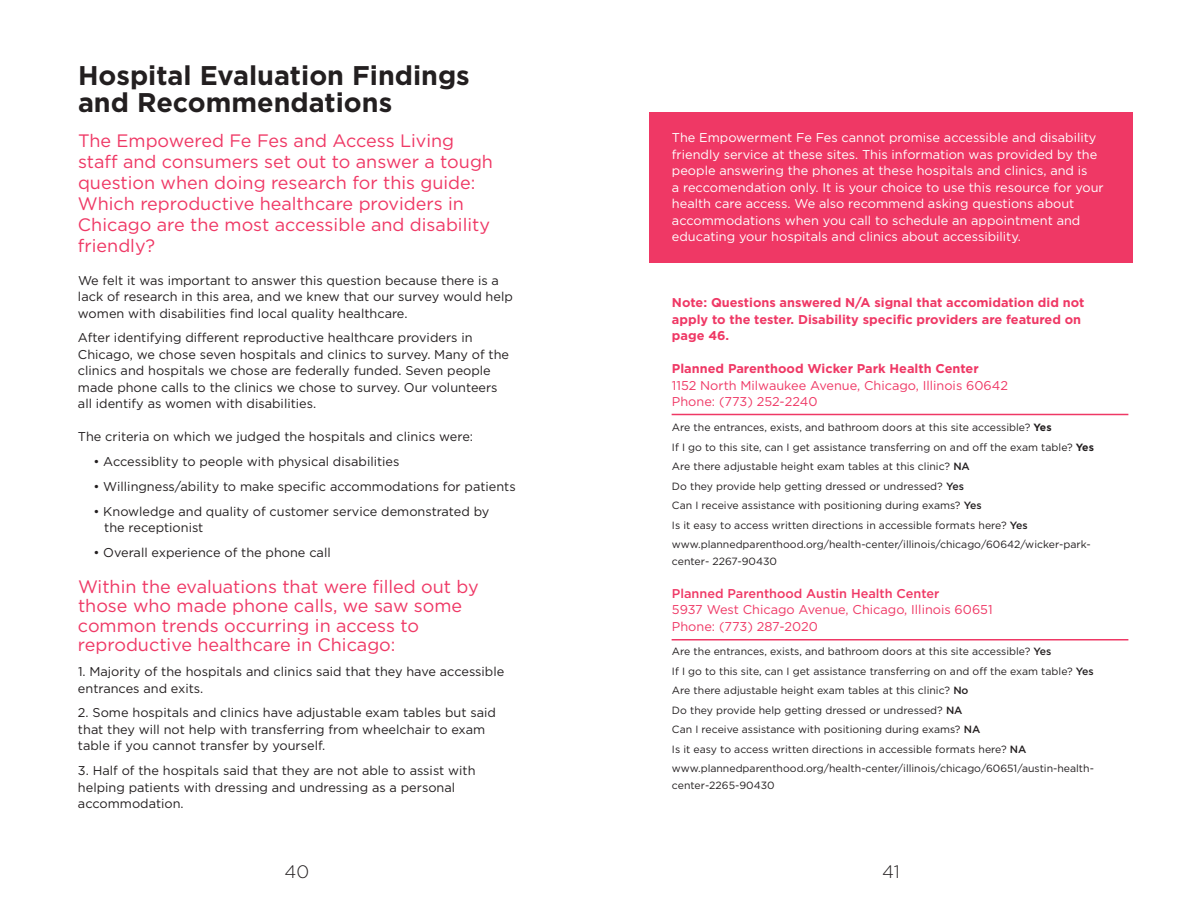
<style>
.page{position:relative;width:1188px;height:918px;background:#fff}
.page>*{position:absolute;margin:0;border:0;box-sizing:border-box;transform-origin:0 0}
.t1{font:700 27px/27px "Gotham";color:#231f20}
.t2{font:18px/21px "Gotham";color:#ef3865}
.t3{font:300 18px "Gotham";color:#231f20}
.t4{font:12.75px/16.5px "Gotham";color:#231f20}
.t5{font:12.75px/16.5px "Gotham";color:#fff}
.t6{font:700 12.75px/16.5px "Gotham";color:#ef3865}
.t7{font:12.75px/16.5px "Gotham";color:#ef3865}
.t8{font:500 12.75px "Gotham";color:#ef3865}
.t9{font:10.5px/19.5px "Gotham";color:#231f20}
.s1{font-weight:700}
.s2{font-weight:500}
</style>
<div class="page">
<div style="left:649px;top:113px;width:484px;height:150px;background:#ef3865"></div>
<hr style="left:672px;top:414px;width:456px;height:1px;background:#ef3865">
<hr style="left:672px;top:639px;width:456px;height:1px;background:#ef3865">
<h1 class="t1" style="left:78px;top:65px;width:393px">Hospital Evaluation Findings and Recommendations</h1>
<h2 class="t2" style="left:78px;top:131px;width:417px">The Empowered Fe Fes and Access Living staff and consumers set out to answer a tough question when doing research for this guide:<br>Which reproductive healthcare providers in Chicago are the most accessible and disability friendly?</h2>
<p class="t4" style="left:78px;top:273px;width:436px">We felt it was important to answer this question because there is a lack of research in this area, and we knew that our survey would help women with disabilities find local quality healthcare.</p>
<p class="t4" style="left:78px;top:331px;width:433px">After identifying different reproductive healthcare providers in Chicago, we chose seven hospitals and clinics to survey. Many of the clinics and hospitals we chose are federally funded. Seven people made phone calls to the clinics we chose to survey. Our volunteers all identify as women with disabilities.</p>
<p class="t4" style="left:78px;top:430px;width:397px">The criteria on which we judged the hospitals and clinics were:</p>
<p class="t4" style="left:93px;top:454px;width:308px">• Accessiblity to people with physical disabilities</p>
<p class="t4" style="left:93px;top:479px;width:424px">• Willingness/ability to make specific accommodations for patients</p>
<p class="t4" style="left:104px;top:504px;width:387px;text-indent:-11px">• Knowledge and quality of customer service demonstrated by the receptionist</p>
<p class="t4" style="left:93px;top:545px;width:239px">• Overall experience of the phone call</p>
<h2 class="t2" style="left:78px;top:578px;width:402px;line-height:19.5px">Within the evaluations that were filled out by those who made phone calls, we saw some common trends occurring in access to reproductive healthcare in Chicago:</h2>
<p class="t4" style="left:78px;top:664px;width:428px">1. Majority of the hospitals and clinics said that they have accessible entrances and exits.</p>
<p class="t4" style="left:78px;top:706px;width:419px">2. Some hospitals and clinics have adjustable exam tables but said that they will not help with transferring from wheelchair to exam table if you cannot transfer by yourself.</p>
<p class="t4" style="left:78px;top:763px;width:399px">3. Half of the hospitals said that they are not able to assist with helping patients with dressing and undressing as a personal accommodation.</p>
<p class="t5" style="left:672px;top:131px;width:433px">The Empowerment Fe Fes cannot promise accessible and disability friendly service at these sites. This information was provided by the people answering the phones at these hospitals and clinics, and is<br>a reccomendation only. It is your choice to use this resource for your health care access. We also recommend asking questions about accommodations when you call to schedule an appointment and educating your hospitals and clinics about accessibility.</p>
<p class="t6" style="left:672px;top:296px;width:414px">Note: Questions answered N/A signal that accomidation did not apply to the tester. Disability specific providers are featured on page 46.</p>
<p class="t6" style="left:672px;top:362px;width:308px">Planned Parenthood Wicker Park Health Center</p>
<p class="t7" style="left:672px;top:378px;width:338px">1152 North Milwaukee Avenue, Chicago, Illinois 60642<br>Phone: (773) 252-2240</p>
<p class="t9" style="left:672px;top:419px;width:424px">Are the entrances, exists, and bathroom doors at this site accessible? <span class="s1">Yes<br></span>If I go to this site, can I get assistance transferring on and off the exam table? <span class="s1">Yes </span>Are there adjustable height exam tables at this clinic? <span class="s2">NA<br></span>Do they provide help getting dressed or undressed? <span class="s2">Yes<br></span>Can I receive assistance with positioning during exams? <span class="s2">Yes<br></span>Is it easy to access written directions in accessible formats here? <span class="s2">Yes </span>www.plannedparenthood.org/health-center/illinois/chicago/60642/wicker-park-</p>
<p class="t9" style="left:672px;top:552px;width:107px">center- 2267-90430</p>
<p class="t8" style="left:672px;top:589px;width:269px">Planned Parenthood Austin Health Center</p>
<p class="t7" style="left:672px;top:602px;width:322px">5937 West Chicago Avenue, Chicago, Illinois 60651<br>Phone: (773) 287-2020</p>
<p class="t9" style="left:672px;top:643px;width:423px">Are the entrances, exists, and bathroom doors at this site accessible? <span class="s2">Yes<br></span>If I go to this site, can I get assistance transferring on and off the exam table? <span class="s2">Yes </span>Are there adjustable height exam tables at this clinic? <span class="s2">No<br></span>Do they provide help getting dressed or undressed? <span class="s2">NA<br></span>Can I receive assistance with positioning during exams? <span class="s2">NA<br></span>Is it easy to access written directions in accessible formats here? <span class="s2">NA </span>www.plannedparenthood.org/health-center/illinois/chicago/60651/austin-health-</p>
<p class="t9" style="left:672px;top:776px;width:104px">center-2265-90430</p>
<h2 class="t3" style="left:285px;top:866px;width:26px">40</h2>
<h2 class="t3" style="left:882px;top:866px;width:19px">41</h2>
</div>
